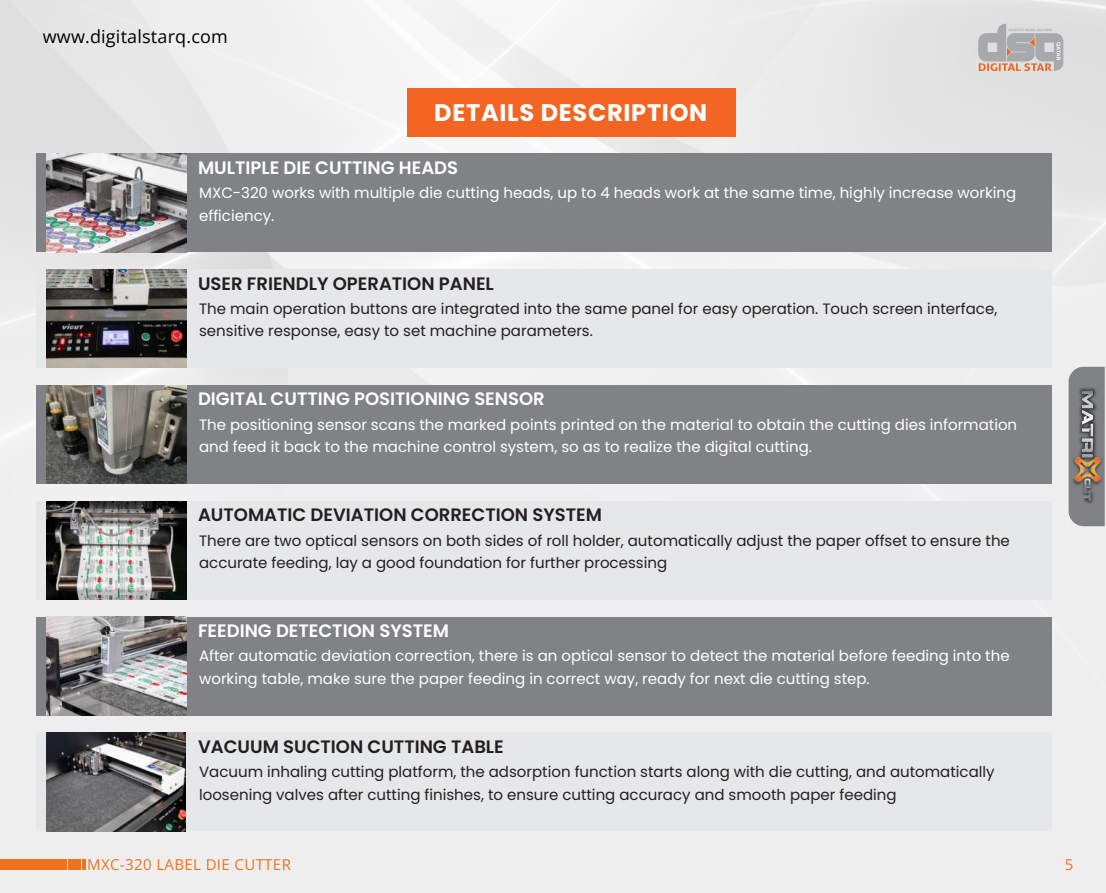
<style>
.page{position:relative;width:1106px;height:893px;background:#fff}
.page>*{position:absolute;margin:0;border:0;box-sizing:border-box;transform-origin:0 0}
.t1{font:700 24px "Poppins";letter-spacing:.03em;color:#fff}
.t2{font:600 18px "Poppins";color:#231f20}
.t3{font:600 18px "Poppins";color:#fff}
.t4{font:18px "Open Sans";letter-spacing:.01em;color:#000}
.t5{font:15px/22.5px "Poppins";color:#231f20}
.t6{font:15px/22.5px "Poppins";color:#fff}
.t7{font:15px "Open Sans";letter-spacing:.025em;color:#ef7220}
</style>
<div class="page">
<img style="left:0;top:0;width:1106px;height:893px">
<svg style="left:978px;top:23px;width:85px;height:48px"></svg>
<div style="left:0;top:860px;width:66px;height:10px;background:#ef7220"></div>
<div style="left:68px;top:860px;width:12px;height:10px;background:#ef7220"></div>
<svg style="left:83px;top:860px;width:3px;height:10px"></svg>
<svg style="left:1068px;top:367px;width:36px;height:159px"></svg>
<img style="left:1067px;top:381px;width:39px;height:125px">
<div style="left:407px;top:88px;width:328px;height:49px;background:#f26522"></div>
<div style="left:36px;top:154px;width:1015px;height:98px;background:#808285"></div>
<div style="left:36px;top:270px;width:1015px;height:98px;background:#e6e7e8"></div>
<div style="left:36px;top:385px;width:1015px;height:99px;background:#808285"></div>
<div style="left:36px;top:501px;width:1015px;height:99px;background:#e6e7e8"></div>
<div style="left:36px;top:617px;width:1015px;height:98px;background:#808285"></div>
<div style="left:36px;top:733px;width:1015px;height:98px;background:#e6e7e8"></div>
<img style="left:46px;top:153px;width:140px;height:99px">
<img style="left:46px;top:270px;width:141px;height:98px">
<img style="left:46px;top:386px;width:140px;height:97px">
<img style="left:46px;top:501px;width:140px;height:99px">
<img style="left:46px;top:617px;width:140px;height:98px">
<img style="left:46px;top:733px;width:140px;height:98px">
<p class="t4" style="left:43px;top:24px;width:187px">www.digitalstarq.com</p>
<h1 class="t1" style="left:434px;top:99px;width:274px">DETAILS DESCRIPTION</h1>
<p class="t3" style="left:198px;top:157px;width:261px">MULTIPLE DIE CUTTING HEADS</p>
<p class="t6" style="left:199px;top:182px;width:818px">MXC-320 works with multiple die cutting heads, up to 4 heads work at the same time, highly increase working efficiency.</p>
<p class="t2" style="left:198px;top:273px;width:297px">USER FRIENDLY OPERATION PANEL</p>
<p class="t5" style="left:199px;top:298px;width:799px">The main operation buttons are integrated into the same panel for easy operation. Touch screen interface, sensitive response, easy to set machine parameters.</p>
<p class="t3" style="left:198px;top:389px;width:348px">DIGITAL CUTTING POSITIONING SENSOR</p>
<p class="t6" style="left:199px;top:413px;width:819px">The positioning sensor scans the marked points printed on the material to obtain the cutting dies information and feed it back to the machine control system, so as to realize the digital cutting.</p>
<p class="t2" style="left:198px;top:505px;width:405px">AUTOMATIC DEVIATION CORRECTION SYSTEM</p>
<p class="t5" style="left:199px;top:529px;width:812px">There are two optical sensors on both sides of roll holder, automatically adjust the paper offset to ensure the accurate feeding, lay a good foundation for further processing</p>
<p class="t3" style="left:198px;top:620px;width:252px">FEEDING DETECTION SYSTEM</p>
<p class="t6" style="left:199px;top:645px;width:812px">After automatic deviation correction, there is an optical sensor to detect the material before feeding into the working table, make sure the paper feeding in correct way, ready for next die cutting step.</p>
<p class="t2" style="left:198px;top:736px;width:307px">VACUUM SUCTION CUTTING TABLE</p>
<p class="t5" style="left:199px;top:761px;width:797px">Vacuum inhaling cutting platform, the adsorption function starts along with die cutting, and automatically loosening valves after cutting finishes, to ensure cutting accuracy and smooth paper feeding</p>
<p class="t7" style="left:87px;top:854px;width:205px">MXC-320 LABEL DIE CUTTER</p>
<p class="t7" style="left:1064px;top:854px;width:10px">5</p>
</div>
